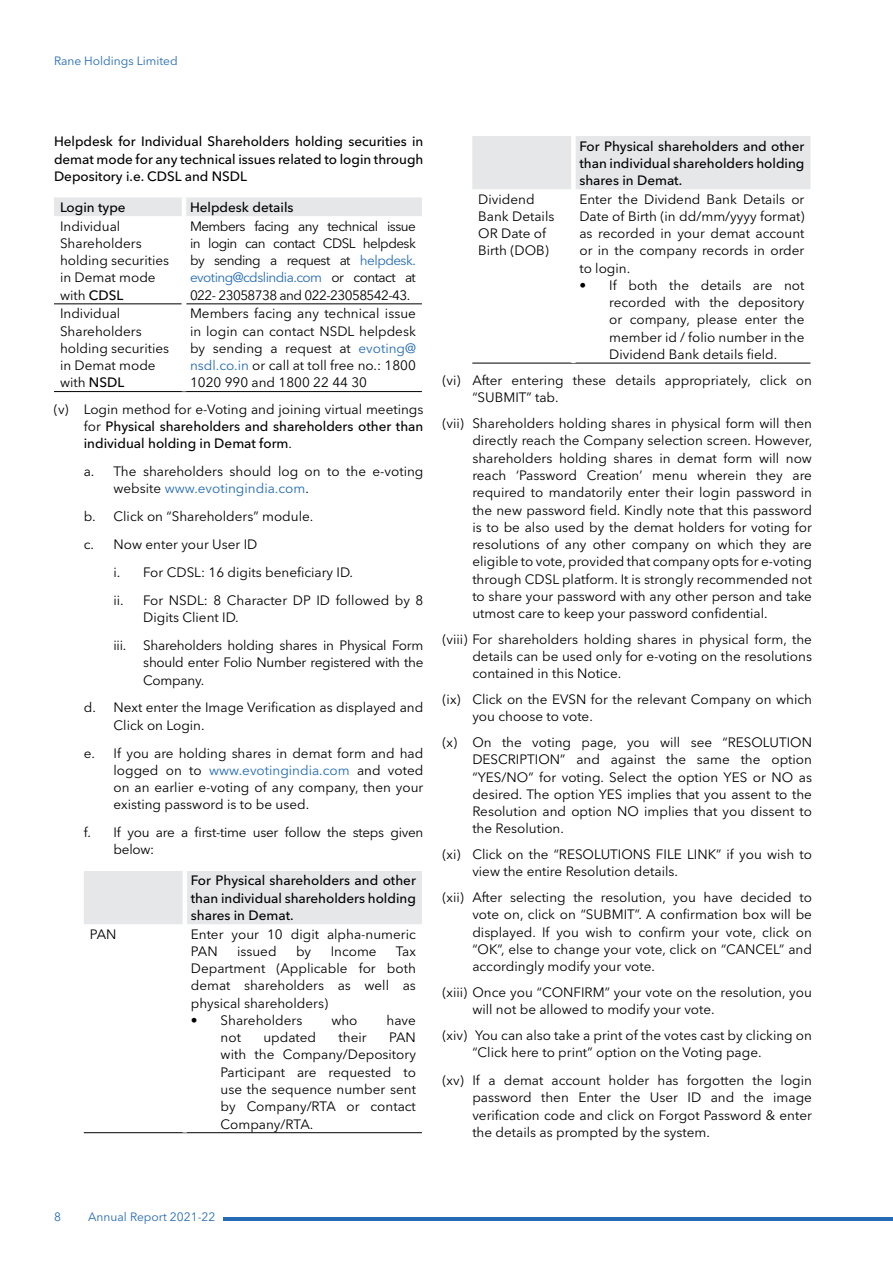
<style>
.page{position:relative;width:893px;height:1263px;background:#fff}
.page>*{position:absolute;margin:0;border:0;box-sizing:border-box;transform-origin:0 0}
.t1{font:13.5px/17.2px "Avenir Next LT Pro";color:#000;text-align:justify}
.t2{font:500 13.5px/17.2px "Avenir Next LT Pro";color:#000;text-align:justify}
.t3{font:13.5px/17.2px "Avenir Next LT Pro";letter-spacing:-.02em;color:#000}
.t4{font:12px "Avenir Next LT Pro";color:#256bb5}
.s1{font-weight:500}
.s2{color:#256bb5}
.s3{font-weight:400}
</style>
<div class="page">
<hr style="left:223px;top:1217px;width:670px;height:3px;background:#256bb5">
<div style="left:54px;top:197px;width:368px;height:19px;background:#e6e7e8"></div>
<hr style="left:54px;top:304px;width:128px;height:1px;background:#000">
<hr style="left:186px;top:304px;width:236px;height:1px;background:#000">
<hr style="left:54px;top:391px;width:130px;height:1px;background:#000">
<hr style="left:184px;top:391px;width:238px;height:1px;background:#000">
<hr style="left:182px;top:197px;width:4px;height:19px;background:#fff">
<div style="left:84px;top:871px;width:338px;height:53px;background:#e6e7e8"></div>
<hr style="left:84px;top:1132px;width:101px;height:1px;background:#000">
<hr style="left:185px;top:1132px;width:237px;height:1px;background:#000">
<hr style="left:183px;top:871px;width:4px;height:53px;background:#fff">
<div style="left:472px;top:136px;width:338px;height:53px;background:#e6e7e8"></div>
<hr style="left:472px;top:363px;width:101px;height:1px;background:#000">
<hr style="left:573px;top:363px;width:237px;height:1px;background:#000">
<div style="left:571px;top:136px;width:5px;height:53px;background:#fff"></div>
<p class="t4" style="left:54px;top:53px;width:125px">Rane Holdings Limited</p>
<p class="t2" style="left:54px;top:133px;width:371px">Helpdesk for Individual Shareholders holding securities in demat mode for any technical issues related to login through Depository i.e. CDSL and NSDL</p>
<p class="t2" style="left:60px;top:198px;width:67px">Login type</p>
<p class="t2" style="left:190px;top:198px;width:105px">Helpdesk details</p>
<p class="t1" style="left:60px;top:217px;width:111px;text-align:left">Individual<br>Shareholders holding securities in Demat mode with <span class="s1">CDSL</span></p>
<p class="t1" style="left:190px;top:217px;width:227px">Members facing any technical issue in login can contact CDSL helpdesk by sending a request at <span class="s2">helpdesk. evoting@cdslindia.com</span> or contact at 022- 23058738 and 022-23058542-43.</p>
<p class="t1" style="left:60px;top:305px;width:111px;text-align:left">Individual<br>Shareholders holding securities in Demat mode with <span class="s1">NSDL</span></p>
<p class="t1" style="left:190px;top:305px;width:227px">Members facing any technical issue in login can contact NSDL helpdesk by sending a request at <span class="s2">evoting@ nsdl.co.in</span> or call at toll free no.: 1800<br>1020 990 and 1800 22 44 30</p>
<p class="t2" style="left:84px;top:400px;width:341px;text-indent:-30px"><span class="s3">(v) Login method for e-Voting and joining virtual meetings for</span> Physical shareholders and shareholders other than individual holding in Demat form<span class="s3">.</span></p>
<p class="t1" style="left:114px;top:463px;width:311px;text-indent:-30px">a. The shareholders should log on to the e-voting website <span class="s2">www.evotingindia.com</span>.</p>
<p class="t1" style="left:84px;top:508px;width:231px">b. Click on “Shareholders” module.</p>
<p class="t1" style="left:84px;top:536px;width:175px">c. Now enter your User ID</p>
<p class="t1" style="left:114px;top:564px;width:241px">i. For CDSL: 16 digits beneficiary ID.</p>
<p class="t1" style="left:114px;top:591px;width:311px">ii. For NSDL: 8 Character DP ID followed by 8</p>
<p class="t1" style="left:143px;top:609px;width:97px">Digits Client ID.</p>
<p class="t1" style="left:114px;top:637px;width:14px">iii.</p>
<p class="t1" style="left:143px;top:637px;width:282px">Shareholders holding shares in Physical Form should enter Folio Number registered with the Company.</p>
<p class="t1" style="left:114px;top:699px;width:311px;text-indent:-30px">d. Next enter the Image Verification as displayed and<br>Click on Login.</p>
<p class="t1" style="left:114px;top:744px;width:311px;text-indent:-30px">e. If you are holding shares in demat form and had logged on to <span class="s2">www.evotingindia.com</span> and voted on an earlier e-voting of any company, then your existing password is to be used.</p>
<p class="t3" style="left:114px;top:824px;width:311px;text-indent:-30px">f. If you are a first-time user follow the steps given below:</p>
<p class="t2" style="left:191px;top:872px;width:227px">For Physical shareholders and other than individual shareholders holding shares in Demat.</p>
<p class="t1" style="left:90px;top:925px;width:28px">PAN</p>
<p class="t1" style="left:191px;top:925px;width:227px">Enter your 10 digit alpha-numeric<br>PAN</p>
<p class="t1" style="left:237px;top:942px;width:41px">issued</p>
<p class="t1" style="left:296px;top:942px;width:17px">by</p>
<p class="t1" style="left:331px;top:942px;width:47px">Income</p>
<p class="t1" style="left:191px;top:942px;width:227px;text-indent:205px">Tax Department (Applicable for both demat shareholders as well as physical shareholders)</p>
<p class="t1" style="left:191px;top:1011px;width:113px">• Shareholders</p>
<p class="t1" style="left:331px;top:1011px;width:28px">who</p>
<p class="t1" style="left:387px;top:1011px;width:31px">have</p>
<p class="t1" style="left:221px;top:1029px;width:22px">not</p>
<p class="t1" style="left:263px;top:1029px;width:54px">updated</p>
<p class="t1" style="left:339px;top:1029px;width:30px">their</p>
<p class="t1" style="left:221px;top:1029px;width:197px;text-indent:168px">PAN with the Company/Depository Participant are requested to use the sequence number sent by Company/RTA or contact Company/RTA.</p>
<p class="t2" style="left:579px;top:137px;width:227px">For Physical shareholders and other than individual shareholders holding shares in Demat.</p>
<p class="t1" style="left:478px;top:190px;width:78px;text-align:left">Dividend<br>Bank Details<br>OR Date of<br>Birth (DOB)</p>
<p class="t1" style="left:579px;top:190px;width:227px">Enter the Dividend Bank Details or Date of Birth (in dd/mm/yyyy format) as recorded in your demat account or in the company records in order to login.</p>
<p class="t1" style="left:609px;top:276px;width:197px;text-indent:-30px">• If both the details are not recorded with the depository or company, please enter the member id / folio number in the Dividend Bank details field.</p>
<p class="t1" style="left:472px;top:372px;width:341px;text-indent:-30px">(vi) After entering these details appropriately, click on “SUBMIT” tab.</p>
<p class="t1" style="left:472px;top:415px;width:342px;text-indent:-30px">(vii) Shareholders holding shares in physical form will then directly reach the Company selection screen. However, shareholders holding shares in demat form will now reach ‘Password Creation’ menu wherein they are required to mandatorily enter their login password in the new password field. Kindly note that this password is to be also used by the demat holders for voting for resolutions of any other company on which they are eligible to vote, provided that company opts for e-voting through CDSL platform. It is strongly recommended not to share your password with any other person and take utmost care to keep your password confidential.</p>
<p class="t1" style="left:472px;top:630px;width:341px;text-indent:-30px">(viii) For shareholders holding shares in physical form, the details can be used only for e-voting on the resolutions contained in this Notice.</p>
<p class="t1" style="left:472px;top:691px;width:341px;text-indent:-30px">(ix) Click on the EVSN for the relevant Company on which you choose to vote.</p>
<p class="t1" style="left:472px;top:734px;width:341px;text-indent:-30px">(x) On the voting page, you will see “RESOLUTION DESCRIPTION” and against the same the option “YES/NO” for voting. Select the option YES or NO as desired. The option YES implies that you assent to the Resolution and option NO implies that you dissent to the Resolution.</p>
<p class="t1" style="left:472px;top:846px;width:341px;text-indent:-30px">(xi) Click on the “RESOLUTIONS FILE LINK” if you wish to view the entire Resolution details.</p>
<p class="t1" style="left:472px;top:889px;width:341px;text-indent:-30px">(xii) After selecting the resolution, you have decided to vote on, click on “SUBMIT”. A confirmation box will be displayed. If you wish to confirm your vote, click on “OK”, else to change your vote, click on “CANCEL” and accordingly modify your vote.</p>
<p class="t1" style="left:472px;top:983px;width:341px;text-indent:-30px">(xiii) Once you “CONFIRM” your vote on the resolution, you will not be allowed to modify your vote.</p>
<p class="t1" style="left:472px;top:1026px;width:341px;text-indent:-30px">(xiv) You can also take a print of the votes cast by clicking on “Click here to print” option on the Voting page.</p>
<p class="t1" style="left:472px;top:1072px;width:341px;text-indent:-30px">(xv) If a demat account holder has forgotten the login password then Enter the User ID and the image verification code and click on Forgot Password &amp; enter the details as prompted by the system.</p>
<p class="t4" style="left:54px;top:1210px;width:8px">8</p>
<p class="t4" style="left:88px;top:1210px;width:129px">Annual Report 2021-22</p>
</div>
